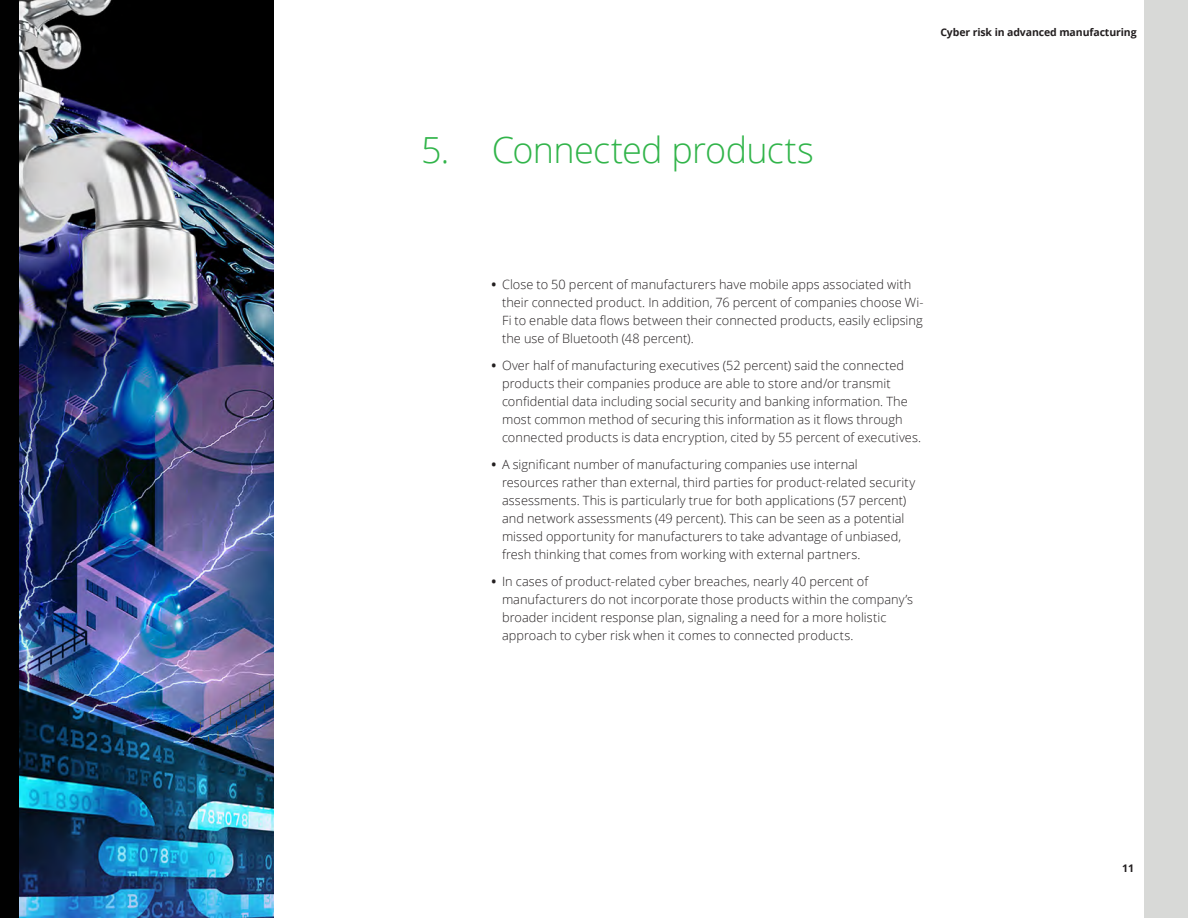
<style>
.page{position:relative;width:1188px;height:918px;background:#fff}
.page>*{position:absolute;margin:0;border:0;box-sizing:border-box;transform-origin:0 0}
.t1{font:300 36px "Open Sans";letter-spacing:-.02em;color:#31b44a}
.t2{font:300 12.75px/18px "Open Sans";letter-spacing:.005em;color:#231f20}
.t3{font:700 10.5px "Open Sans";letter-spacing:-.01em;color:#231f20}
.s1{font-weight:700}
</style>
<div class="page">
<div style="left:1145px;top:0;width:43px;height:918px;background:#d8d9d7"></div>
<div style="left:1px;top:0;width:19px;height:918px;background:#010101"></div>
<img style="left:20px;top:0;width:254px;height:918px">
<h1 class="t1" style="left:421px;top:125px;width:394px">5. Connected products</h1>
<p class="t3" style="left:940px;top:24px;width:198px">Cyber risk in advanced manufacturing</p>
<p class="t2" style="left:502px;top:275px;width:423px;text-indent:-11px"><span class="s1">•</span> Close to 50 percent of manufacturers have mobile apps associated with their connected product. In addition, 76 percent of companies choose Wi-Fi to enable data flows between their connected products, easily eclipsing the use of Bluetooth (48 percent).</p>
<p class="t2" style="left:502px;top:356px;width:421px;text-indent:-11px"><span class="s1">•</span> Over half of manufacturing executives (52 percent) said the connected products their companies produce are able to store and/or transmit confidential data including social security and banking information. The most common method of securing this information as it flows through connected products is data encryption, cited by 55 percent of executives.</p>
<p class="t2" style="left:502px;top:455px;width:415px;text-indent:-11px"><span class="s1">•</span> A significant number of manufacturing companies use internal resources rather than external, third parties for product-related security assessments. This is particularly true for both applications (57 percent) and network assessments (49 percent). This can be seen as a potential missed opportunity for manufacturers to take advantage of unbiased, fresh thinking that comes from working with external partners.</p>
<p class="t2" style="left:502px;top:572px;width:413px;text-indent:-11px"><span class="s1">•</span> In cases of product-related cyber breaches, nearly 40 percent of manufacturers do not incorporate those products within the company’s broader incident response plan, signaling a need for a more holistic approach to cyber risk when it comes to connected products.</p>
<p class="t3" style="left:1122px;top:861px;width:13px">11</p>
</div>
